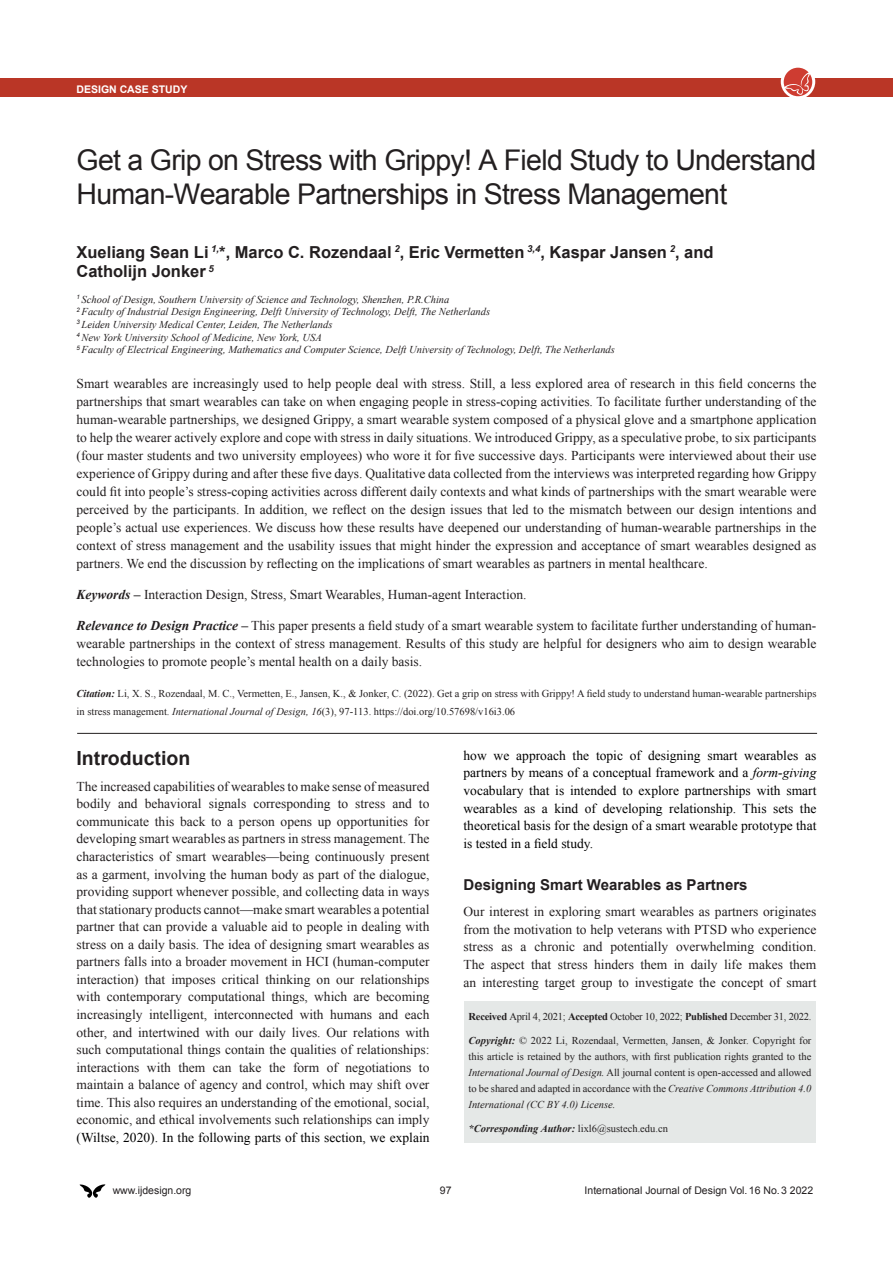
<style>
.page{position:relative;width:893px;height:1263px;background:#fff}
.page>*{position:absolute;margin:0;border:0;box-sizing:border-box;transform-origin:0 0}
.Article_Title{font:28.5px/34.2px "Arial";letter-spacing:-.025em;color:#231f20}
.Section_Title{font:700 19.5px "Arial";color:#231f20}
.AuthorNames{font:700 16.5px/19.8px "Arial";color:#231f20}
.sub_Section_Title{font:700 15px "Arial";color:#231f20}
.Abstract{font:13.5px/18px "Times New Roman";color:#231f20;text-align:justify}
.first_Paragraph{font:13.5px/17.5px "Times New Roman";color:#231f20;text-align:justify}
.first_Paragraph-2{font:13.5px/17.7px "Times New Roman";color:#000;text-align:justify}
.Affiliation{font:italic 10.5px/12.6px "Times New Roman";color:#231f20}
.Article_Notes{font:10.5px/15.9px "Times New Roman";color:#231f20;text-align:justify}
.Article_Citation{font:10.5px/18px "Times New Roman";color:#231f20}
.Article_Notes-2{font:10.5px "Times New Roman";letter-spacing:-.02em;color:#231f20}
.t1{font:10.5px "Arial";color:#231f20}
.Article_Notes-3{font:italic 700 10.5px "Times New Roman";color:#231f20}
.Article_Category{font:700 10.5px "Arial";color:#fff}
.s1{font-weight:700;font-style:italic}
.s2{font-style:italic}
.s3{color:#000}
.s4{font-weight:700}
.s5{font-weight:400;font-style:normal}
</style>
<div class="page">
<svg style="left:80px;top:1184px;width:25px;height:14px"></svg>
<div style="left:0;top:78px;width:893px;height:19px;background:#ba3626"></div>
<svg style="left:781px;top:64px;width:34px;height:35px"></svg>
<div style="left:784px;top:68px;width:28px;height:28px;background:#ce3c31;border-radius:50%"></div>
<svg style="left:784px;top:72px;width:26px;height:23px"></svg>
<div style="left:464px;top:1001px;width:352px;height:142px;background:#e5e8e7"></div>
<hr style="left:77px;top:733px;width:740px;height:1px;background:#231f20">
<p class="Article_Category" style="left:77px;top:82px;width:112px">DESIGN CASE STUDY</p>
<p class="Article_Title" style="left:77px;top:143px;width:741px">Get a Grip on Stress with Grippy! A Field Study to Understand<br>Human-Wearable Partnerships in Stress Management</p>
<p class="AuthorNames" style="left:77px;top:242px;width:638px">Xueliang Sean Li <sup>1,</sup>*, Marco C. Rozendaal <sup>2</sup>, Eric Vermetten <sup>3,4</sup>, Kaspar Jansen <sup>2</sup>, and<br>Catholijn Jonker <sup>5</sup></p>
<p class="Affiliation" style="left:77px;top:293px;width:540px"><sup>1</sup> School of Design, Southern University of Science and Technology, Shenzhen, P.R.China<br><sup>2</sup> Faculty of Industrial Design Engineering, Delft University of Technology, Delft, The Netherlands<br><sup>3</sup> Leiden University Medical Center, Leiden, The Netherlands<br><sup>4</sup> New York University School of Medicine, New York, USA<br><sup>5</sup> Faculty of Electrical Engineering, Mathematics and Computer Science, Delft University of Technology, Delft, The Netherlands</p>
<p class="Abstract" style="left:77px;top:374px;width:741px">Smart wearables are increasingly used to help people deal with stress. Still, a less explored area of research in this field concerns the partnerships that smart wearables can take on when engaging people in stress-coping activities. To facilitate further understanding of the human-wearable partnerships, we designed Grippy, a smart wearable system composed of a physical glove and a smartphone application to help the wearer actively explore and cope with stress in daily situations. We introduced Grippy, as a speculative probe, to six participants (four master students and two university employees) who wore it for five successive days. Participants were interviewed about their use experience of Grippy during and after these five days. Qualitative data collected from the interviews was interpreted regarding how Grippy could fit into people’s stress-coping activities across different daily contexts and what kinds of partnerships with the smart wearable were perceived by the participants. In addition, we reflect on the design issues that led to the mismatch between our design intentions and people’s actual use experiences. We discuss how these results have deepened our understanding of human-wearable partnerships in the context of stress management and the usability issues that might hinder the expression and acceptance of smart wearables designed as partners. We end the discussion by reflecting on the implications of smart wearables as partners in mental healthcare.</p>
<p class="Abstract" style="left:77px;top:585px;width:452px"><span class="s1">Keywords –</span> Interaction Design, Stress, Smart Wearables, Human-agent Interaction.</p>
<p class="Abstract" style="left:77px;top:616px;width:741px"><span class="s1">Relevance to Design Practice –</span> This paper presents a field study of a smart wearable system to facilitate further understanding of human&shy;wearable partnerships in the context of stress management. Results of this study are helpful for designers who aim to design wearable technologies to promote people’s mental health on a daily basis.</p>
<p class="Article_Citation" style="left:77px;top:684px;width:741px"><span class="s1">Citation:</span> Li, X. S., Rozendaal, M. C., Vermetten, E., Jansen, K., &amp; Jonker, C. (2022). Get a grip on stress with Grippy! A field study to understand human-wearable partnerships in stress management. <span class="s2">International Journal of Design, 16</span>(3), 97-113. https://doi.org/10.57698/v16i3.06</p>
<p class="Section_Title" style="left:77px;top:745px;width:115px">Introduction</p>
<p class="first_Paragraph" style="left:77px;top:777px;width:354px">The increased capabilities of wearables to make sense of measured bodily and behavioral signals corresponding to stress and to communicate this back to a person opens up opportunities for developing smart wearables as partners in stress management. The characteristics of smart wearables—being continuously present as a garment, involving the human body as part of the dialogue, providing support whenever possible, and collecting data in ways that stationary products cannot—make smart wearables a potential partner that can provide a valuable aid to people in dealing with stress on a daily basis. The idea of designing smart wearables as partners falls into a broader movement in HCI (human-computer interaction) that imposes critical thinking on our relationships with contemporary computational things, which are becoming increasingly intelligent, interconnected with humans and each other, and intertwined with our daily lives. Our relations with such computational things contain the qualities of relationships: interactions with them can take the form of negotiations to maintain a balance of agency and control, which may shift over time. This also requires an understanding of the emotional, social, economic, and ethical involvements such relationships can imply <span class="s3">(Wiltse, 2020). In the following parts of this section, we explain</span></p>
<p class="first_Paragraph-2" style="left:463px;top:746px;width:354px">how we approach the topic of designing smart wearables as partners by means of a conceptual framework and a <span class="s2">form-giving </span>vocabulary that is intended to explore partnerships with smart wearables as a kind of developing relationship. This sets the theoretical basis for the design of a smart wearable prototype that is tested in a field study.</p>
<p class="sub_Section_Title" style="left:463px;top:875px;width:285px">Designing Smart Wearables as Partners</p>
<p class="first_Paragraph" style="left:463px;top:902px;width:354px">Our interest in exploring smart wearables as partners originates from the motivation to help veterans with PTSD who experience stress as a chronic and potentially overwhelming condition.<br>The aspect that stress hinders them in daily life makes them an interesting target group to investigate the concept of smart</p>
<p class="Article_Notes-2" style="left:468px;top:1009px;width:344px"><span class="s4">Received</span> April 4, 2021; <span class="s4">Accepted</span> October 10, 2022; <span class="s4">Published</span> December 31, 2022.</p>
<p class="Article_Notes" style="left:468px;top:1032px;width:344px"><span class="s1">Copyright:</span> © 2022 Li, Rozendaal, Vermetten, Jansen, &amp; Jonker. Copyright for this article is retained by the authors, with first publication rights granted to the <span class="s2">International Journal of Design.</span> All journal content is open-accessed and allowed to be shared and adapted in accordance with the <span class="s2">Creative Commons Attribution 4.0<br>International (CC BY 4.0) License.</span></p>
<p class="Article_Notes-3" style="left:468px;top:1121px;width:201px">*Corresponding Author: <span class="s5">lixl6@sustech.edu.cn</span></p>
<p class="t1" style="left:113px;top:1184px;width:80px">www.ijdesign.org</p>
<p class="t1" style="left:440px;top:1184px;width:13px">97</p>
<p class="t1" style="left:585px;top:1184px;width:230px">International Journal of Design Vol. 16 No. 3 2022</p>
</div>
